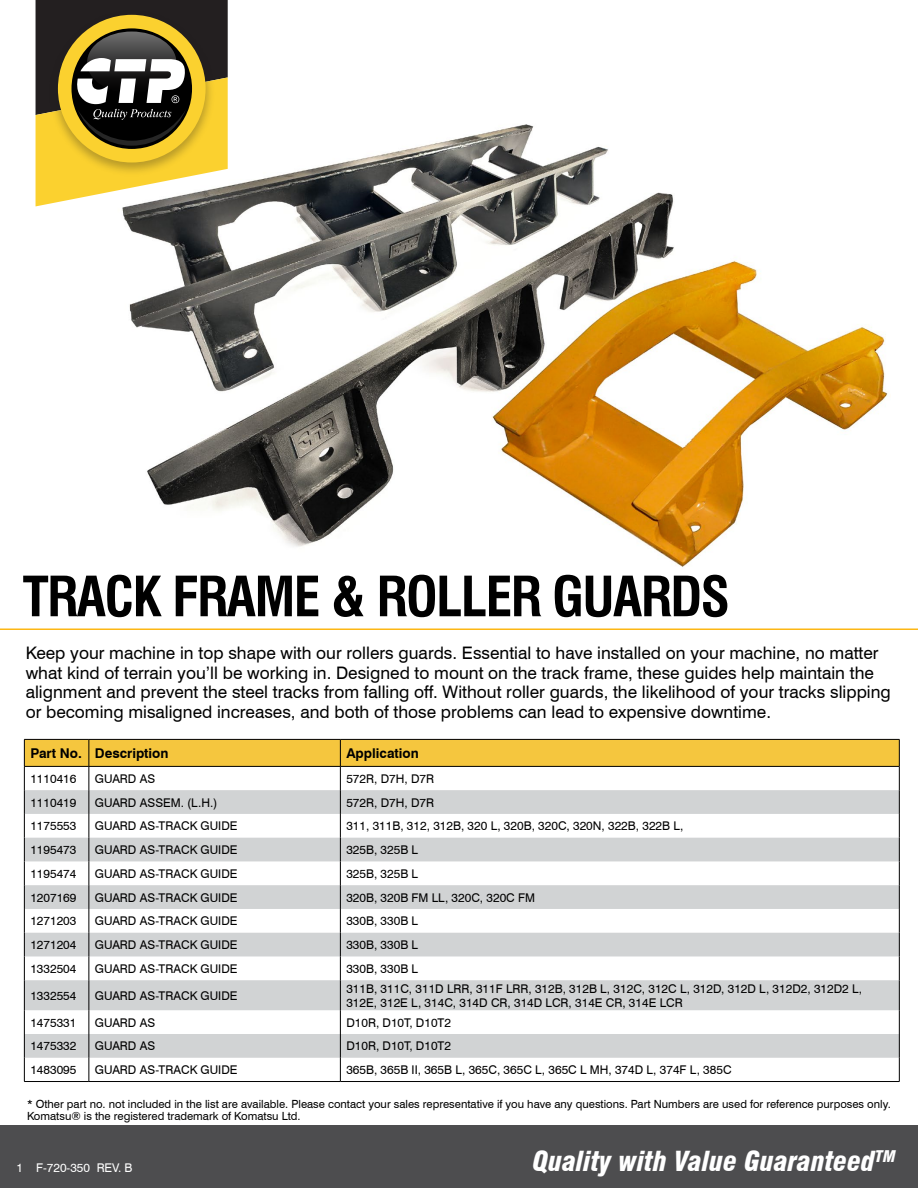
<style>
.page{position:relative;width:918px;height:1188px;background:#fff}
.page>*{position:absolute;margin:0;border:0;box-sizing:border-box;transform-origin:0 0}
.t1{font:700 condensed 54px "Swiss 721 BT";letter-spacing:-.03em;color:#000}
.t2{font:italic 900 condensed 27px "Swiss 721 BT";color:#fff}
.t3{font:17.25px/19.5px "Swiss 721 BT";color:#000}
.t4{font:700 13.5px "Swiss 721 BT";color:#000}
.t5{font:12px/14.4px "Swiss 721 BT";color:#000}
.t6{font:12px "Swiss 721 BT";color:#fff}
.t7{font:11.25px/12px "Swiss 721 BT";color:#000}
</style>
<div class="page">
<img style="left:122px;top:124px;width:766px;height:443px">
<div style="left:0;top:1125px;width:918px;height:63px;background:#4d4d4f"></div>
<svg style="left:36px;top:0;width:192px;height:206px;background:#938243"></svg>
<hr style="left:0;top:628px;width:918px;height:2px;background:#fdb714">
<svg style="left:25px;top:980px;width:874px;height:78px;fill:#d1d3d4"></svg>
<hr style="left:24px;top:980px;width:1px;height:30px;background:#000">
<hr style="left:89px;top:980px;width:1px;height:30px;background:#000">
<hr style="left:340px;top:980px;width:1px;height:30px;background:#000">
<hr style="left:899px;top:980px;width:1px;height:30px;background:#000">
<svg style="left:24px;top:1010px;width:1px;height:71px"></svg>
<svg style="left:89px;top:1010px;width:1px;height:71px"></svg>
<svg style="left:340px;top:1010px;width:1px;height:71px"></svg>
<svg style="left:899px;top:1010px;width:1px;height:71px"></svg>
<svg style="left:24px;top:739px;width:876px;height:241px"></svg>
<hr style="left:24px;top:766px;width:65px;height:1px;background:#000">
<hr style="left:89px;top:766px;width:251px;height:1px;background:#000">
<hr style="left:340px;top:766px;width:560px;height:1px;background:#000">
<hr style="left:24px;top:1081px;width:65px;height:1px;background:#000">
<hr style="left:89px;top:1081px;width:251px;height:1px;background:#000">
<hr style="left:340px;top:1081px;width:560px;height:1px;background:#000">
<h1 class="t1" style="left:23px;top:564px;width:709px">TRACK FRAME &amp; ROLLER GUARDS</h1>
<p class="t3" style="left:26px;top:643px;width:867px">Keep your machine in top shape with our rollers guards. Essential to have installed on your machine, no matter what kind of terrain you’ll be working in. Designed to mount on the track frame, these guides help maintain the alignment and prevent the steel tracks from falling off. Without roller guards, the likelihood of your tracks slipping or becoming misaligned increases, and both of those problems can lead to expensive downtime.</p>
<p class="t4" style="left:30px;top:745px;width:140px">Part No. Description</p>
<p class="t4" style="left:346px;top:745px;width:74px">Application</p>
<p class="t5" style="left:30px;top:771px;width:48px">1110416</p>
<p class="t5" style="left:95px;top:771px;width:62px">GUARD AS</p>
<p class="t5" style="left:346px;top:771px;width:89px">572R, D7H, D7R</p>
<p class="t5" style="left:30px;top:795px;width:48px">1110419</p>
<p class="t5" style="left:95px;top:795px;width:124px">GUARD ASSEM. (L.H.)</p>
<p class="t5" style="left:346px;top:795px;width:89px">572R, D7H, D7R</p>
<p class="t5" style="left:30px;top:819px;width:48px">1175553</p>
<p class="t5" style="left:95px;top:819px;width:144px">GUARD AS-TRACK GUIDE</p>
<p class="t5" style="left:346px;top:819px;width:339px">311, 311B, 312, 312B, 320 L, 320B, 320C, 320N, 322B, 322B L,</p>
<p class="t5" style="left:30px;top:843px;width:48px">1195473</p>
<p class="t5" style="left:95px;top:843px;width:144px">GUARD AS-TRACK GUIDE</p>
<p class="t5" style="left:346px;top:843px;width:73px">325B, 325B L</p>
<p class="t5" style="left:30px;top:866px;width:48px">1195474</p>
<p class="t5" style="left:95px;top:866px;width:144px">GUARD AS-TRACK GUIDE</p>
<p class="t5" style="left:346px;top:866px;width:73px">325B, 325B L</p>
<p class="t5" style="left:30px;top:890px;width:48px">1207169</p>
<p class="t5" style="left:95px;top:890px;width:144px">GUARD AS-TRACK GUIDE</p>
<p class="t5" style="left:346px;top:890px;width:190px">320B, 320B FM LL, 320C, 320C FM</p>
<p class="t5" style="left:30px;top:914px;width:48px">1271203</p>
<p class="t5" style="left:95px;top:914px;width:144px">GUARD AS-TRACK GUIDE</p>
<p class="t5" style="left:346px;top:914px;width:73px">330B, 330B L</p>
<p class="t5" style="left:30px;top:938px;width:48px">1271204</p>
<p class="t5" style="left:95px;top:938px;width:144px">GUARD AS-TRACK GUIDE</p>
<p class="t5" style="left:346px;top:938px;width:73px">330B, 330B L</p>
<p class="t5" style="left:30px;top:961px;width:48px">1332504</p>
<p class="t5" style="left:95px;top:961px;width:144px">GUARD AS-TRACK GUIDE</p>
<p class="t5" style="left:346px;top:961px;width:73px">330B, 330B L</p>
<p class="t5" style="left:30px;top:988px;width:48px">1332554</p>
<p class="t5" style="left:95px;top:988px;width:144px">GUARD AS-TRACK GUIDE</p>
<p class="t5" style="left:346px;top:981px;width:517px">311B, 311C, 311D LRR, 311F LRR, 312B, 312B L, 312C, 312C L, 312D, 312D L, 312D2, 312D2 L,<br>312E, 312E L, 314C, 314D CR, 314D LCR, 314E CR, 314E LCR</p>
<p class="t5" style="left:30px;top:1015px;width:48px">1475331</p>
<p class="t5" style="left:95px;top:1015px;width:62px">GUARD AS</p>
<p class="t5" style="left:346px;top:1015px;width:106px">D10R, D10T, D10T2</p>
<p class="t5" style="left:30px;top:1039px;width:48px">1475332</p>
<p class="t5" style="left:95px;top:1039px;width:62px">GUARD AS</p>
<p class="t5" style="left:346px;top:1039px;width:106px">D10R, D10T, D10T2</p>
<p class="t5" style="left:30px;top:1063px;width:48px">1483095</p>
<p class="t5" style="left:95px;top:1063px;width:144px">GUARD AS-TRACK GUIDE</p>
<p class="t5" style="left:346px;top:1063px;width:387px">365B, 365B II, 365B L, 365C, 365C L, 365C L MH, 374D L, 374F L, 385C</p>
<p class="t7" style="left:27px;top:1098px;width:865px">* Other part no. not included in the list are available. Please contact your sales representative if you have any questions. Part Numbers are used for reference purposes only.<br>Komatsu® is the registered trademark of Komatsu Ltd.</p>
<p class="t6" style="left:17px;top:1161px;width:118px">1 F-720-350 REV. B</p>
<h2 class="t2" style="left:533px;top:1145px;width:364px">Quality with Value Guaranteed<sup>TM</sup></h2>
</div>
